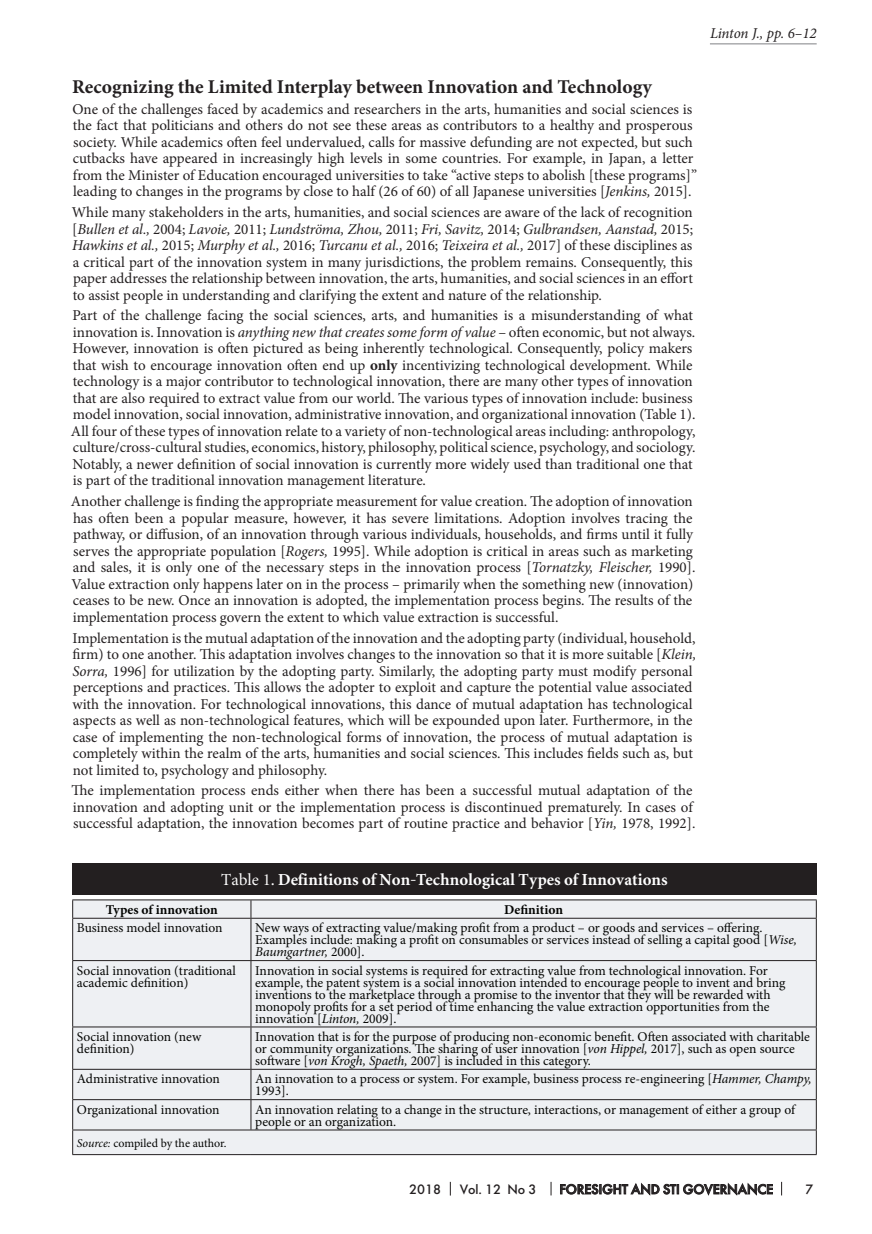
<style>
.page{position:relative;width:872px;height:1234px;background:#fff}
.page>*{position:absolute;margin:0;border:0;box-sizing:border-box;transform-origin:0 0}
.t1{font:700 19.5px "Minion Pro";color:#231f20}
.t2{font:700 16.5px "Miniature";color:#fff}
.t3{font:15px/16.5px "Minion Pro";color:#231f20}
.t4{font:italic 15px "Minion Pro";letter-spacing:-.01em;color:#231f20}
.t5{font:13.5px/12px "Minion Pro";color:#040503}
.t6{font:13.5px "Futura Futuris C";color:#231f20}
.t7{font:700 13.5px "Minion Pro";color:#040503}
.t8{font:12px "Minion Pro";letter-spacing:-.005em;color:#040503}
.s1{font-style:italic}
.s2{font-weight:700}
.s3{font-weight:400}
</style>
<div class="page">
<svg style="left:550px;top:1181px;width:1px;height:14px"></svg>
<svg style="left:781px;top:1181px;width:1px;height:14px"></svg>
<svg style="left:560px;top:1182px;width:213px;height:13px"></svg>
<svg style="left:450px;top:1181px;width:1px;height:14px"></svg>
<hr style="left:710px;top:43px;width:106px;height:1px;background:#808285">
<div style="left:72px;top:863px;width:744px;height:31px;background:#231f20"></div>
<div style="left:73px;top:900px;width:743px;height:253px;background:#eef0f3"></div>
<hr style="left:72px;top:899px;width:179px;height:1px;background:#231f20">
<svg style="left:72px;top:900px;width:1px;height:17px"></svg>
<hr style="left:251px;top:899px;width:565px;height:1px;background:#231f20">
<svg style="left:250px;top:900px;width:1px;height:17px"></svg>
<svg style="left:816px;top:900px;width:1px;height:17px"></svg>
<hr style="left:72px;top:917px;width:179px;height:1px;background:#231f20">
<hr style="left:72px;top:918px;width:1px;height:42px;background:#231f20">
<hr style="left:251px;top:917px;width:565px;height:1px;background:#231f20">
<hr style="left:250px;top:918px;width:1px;height:42px;background:#231f20">
<hr style="left:816px;top:918px;width:1px;height:42px;background:#231f20">
<hr style="left:72px;top:960px;width:179px;height:1px;background:#231f20">
<hr style="left:72px;top:960px;width:1px;height:66px;background:#231f20">
<hr style="left:251px;top:960px;width:565px;height:1px;background:#231f20">
<hr style="left:250px;top:960px;width:1px;height:66px;background:#231f20">
<hr style="left:816px;top:960px;width:1px;height:66px;background:#231f20">
<hr style="left:72px;top:1026px;width:179px;height:1px;background:#231f20">
<hr style="left:72px;top:1027px;width:1px;height:41px;background:#231f20">
<hr style="left:251px;top:1026px;width:565px;height:1px;background:#231f20">
<hr style="left:250px;top:1027px;width:1px;height:41px;background:#231f20">
<hr style="left:816px;top:1027px;width:1px;height:41px;background:#231f20">
<hr style="left:72px;top:1068px;width:179px;height:1px;background:#231f20">
<svg style="left:72px;top:1069px;width:1px;height:29px"></svg>
<hr style="left:251px;top:1068px;width:565px;height:1px;background:#231f20">
<svg style="left:250px;top:1069px;width:1px;height:29px"></svg>
<svg style="left:816px;top:1069px;width:1px;height:29px"></svg>
<hr style="left:72px;top:1098px;width:179px;height:1px;background:#231f20">
<hr style="left:72px;top:1099px;width:1px;height:30px;background:#231f20">
<hr style="left:251px;top:1098px;width:565px;height:1px;background:#231f20">
<hr style="left:250px;top:1099px;width:1px;height:30px;background:#231f20">
<hr style="left:816px;top:1099px;width:1px;height:30px;background:#231f20">
<hr style="left:72px;top:1129px;width:179px;height:1px;background:#231f20">
<svg style="left:72px;top:1130px;width:1px;height:23px"></svg>
<hr style="left:251px;top:1129px;width:565px;height:1px;background:#231f20">
<svg style="left:816px;top:1130px;width:1px;height:23px"></svg>
<hr style="left:72px;top:1153px;width:179px;height:1px;background:#231f20">
<hr style="left:251px;top:1153px;width:565px;height:1px;background:#231f20">
<p class="t4" style="left:710px;top:23px;width:108px">Linton J., pp. 6–12</p>
<h1 class="t1" style="left:72px;top:73px;width:581px">Recognizing the Limited Interplay between Innovation and Technology</h1>
<p class="t3" style="left:72px;top:101px;width:626px">One of the challenges faced by academics and researchers in the arts, humanities and social sciences is the fact that politicians and others do not see these areas as contributors to a healthy and prosperous society. While academics often feel undervalued, calls for massive defunding are not expected, but such cutbacks have appeared in increasingly high levels in some countries. For example, in Japan, a letter from the Minister of Education encouraged universities to take “active steps to abolish [these programs]” leading to changes in the programs by close to half (26 of 60) of all Japanese universities [<span class="s1">Jenkins,</span> 2015].</p>
<p class="t3" style="left:72px;top:204px;width:622px;text-align:justify">While many stakeholders in the arts, humanities, and social sciences are aware of the lack of recognition [<span class="s1">Bullen et al.,</span> 2004; <span class="s1">Lavoie,</span> 2011; <span class="s1">Lundströma, Zhou,</span> 2011; <span class="s1">Fri, Savitz,</span> 2014; <span class="s1">Gulbrandsen, Aanstad,</span> 2015; <span class="s1">Hawkins et al.,</span> 2015; <span class="s1">Murphy et al.,</span> 2016; <span class="s1">Turcanu et al.,</span> 2016; <span class="s1">Teixeira et al.,</span> 2017] of these disciplines as a critical part of the innovation system in many jurisdictions, the problem remains. Consequently, this paper addresses the relationship between innovation, the arts, humanities, and social sciences in an effort to assist people in understanding and clarifying the extent and nature of the relationship.</p>
<p class="t3" style="left:71px;top:307px;width:626px">Part of the challenge facing the social sciences, arts, and humanities is a misunderstanding of what innovation is. Innovation is <span class="s1">anything new that creates some form of value</span> – often economic, but not always.<br>However, innovation is often pictured as being inherently technological. Consequently, policy makers that wish to encourage innovation often end up <span class="s2">only</span> incentivizing technological development. While technology is a major contributor to technological innovation, there are many other types of innovation that are also required to extract value from our world. The various types of innovation include: business model innovation, social innovation, administrative innovation, and organizational innovation (Table 1).<br>All four of these types of innovation relate to a variety of non-technological areas including: anthropology, culture/cross-cultural studies, economics, history, philosophy, political science, psychology, and sociology.<br>Notably, a newer definition of social innovation is currently more widely used than traditional one that is part of the traditional innovation management literature.</p>
<p class="t3" style="left:71px;top:493px;width:626px">Another challenge is finding the appropriate measurement for value creation. The adoption of innovation has often been a popular measure, however, it has severe limitations. Adoption involves tracing the pathway, or diffusion, of an innovation through various individuals, households, and firms until it fully serves the appropriate population [<span class="s1">Rogers,</span> 1995]. While adoption is critical in areas such as marketing and sales, it is only one of the necessary steps in the innovation process [<span class="s1">Tornatzky, Fleischer,</span> 1990].<br>Value extraction only happens later on in the process – primarily when the something new (innovation) ceases to be new. Once an innovation is adopted, the implementation process begins. The results of the implementation process govern the extent to which value extraction is successful.</p>
<p class="t3" style="left:72px;top:629px;width:625px">Implementation is the mutual adaptation of the innovation and the adopting party (individual, household, firm) to one another. This adaptation involves changes to the innovation so that it is more suitable [<span class="s1">Klein, Sorra,</span> 1996] for utilization by the adopting party. Similarly, the adopting party must modify personal perceptions and practices. This allows the adopter to exploit and capture the potential value associated with the innovation. For technological innovations, this dance of mutual adaptation has technological aspects as well as non-technological features, which will be expounded upon later. Furthermore, in the case of implementing the non-technological forms of innovation, the process of mutual adaptation is completely within the realm of the arts, humanities and social sciences. This includes fields such as, but not limited to, psychology and philosophy.</p>
<p class="t3" style="left:71px;top:782px;width:625px">The implementation process ends either when there has been a successful mutual adaptation of the innovation and adopting unit or the implementation process is discontinued prematurely. In cases of successful adaptation, the innovation becomes part of routine practice and behavior [<span class="s1">Yin,</span> 1978, 1992].</p>
<p class="t2" style="left:221px;top:871px;width:448px"><span class="s3">Таble 1.</span> Definitions of Non-Technological Types of Innovations</p>
<p class="t7" style="left:106px;top:899px;width:113px">Types of innovation</p>
<p class="t7" style="left:504px;top:899px;width:60px">Definition</p>
<p class="t5" style="left:77px;top:921px;width:147px">Business model innovation</p>
<p class="t5" style="left:255px;top:921px;width:543px">New ways of extracting value/making profit from a product – or goods and services – offering.<br>Examples include: making a profit on consumables or services instead of selling a capital good [<span class="s1">Wise,<br>Baumgartner,</span> 2000].</p>
<p class="t5" style="left:77px;top:964px;width:160px">Social innovation (traditional academic definition)</p>
<p class="t5" style="left:255px;top:964px;width:531px">Innovation in social systems is required for extracting value from technological innovation. For example, the patent system is a social innovation intended to encourage people to invent and bring inventions to the marketplace through a promise to the inventor that they will be rewarded with monopoly profits for a set period of time enhancing the value extraction opportunities from the innovation [<span class="s1">Linton,</span> 2009].</p>
<p class="t5" style="left:77px;top:1030px;width:126px">Social innovation (new definition)</p>
<p class="t5" style="left:255px;top:1030px;width:556px">Innovation that is for the purpose of producing non-economic benefit. Often associated with charitable or community organizations. The sharing of user innovation [<span class="s1">von Hippel,</span> 2017], such as open source software [<span class="s1">von Krogh, Spaeth,</span> 2007] is included in this category.</p>
<p class="t5" style="left:77px;top:1072px;width:144px">Administrative innovation</p>
<p class="t5" style="left:255px;top:1072px;width:558px">An innovation to a process or system. For example, business process re-engineering [<span class="s1">Hammer, Champy,<br></span>1993].</p>
<p class="t5" style="left:77px;top:1103px;width:144px">Organizational innovation</p>
<p class="t5" style="left:255px;top:1103px;width:541px">An innovation relating to a change in the structure, interactions, or management of either a group of people or an organization.</p>
<p class="t8" style="left:77px;top:1134px;width:151px"><span class="s1">Source:</span> compiled by the author.</p>
<p class="t6" style="left:409px;top:1180px;width:33px">2018</p>
<p class="t6" style="left:460px;top:1180px;width:78px">Vol. 12 No 3</p>
<p class="t6" style="left:559px;top:1180px;width:215px">FORESIGHT AND STI GOVERNANCE</p>
<p class="t6" style="left:805px;top:1180px;width:9px">7</p>
</div>
